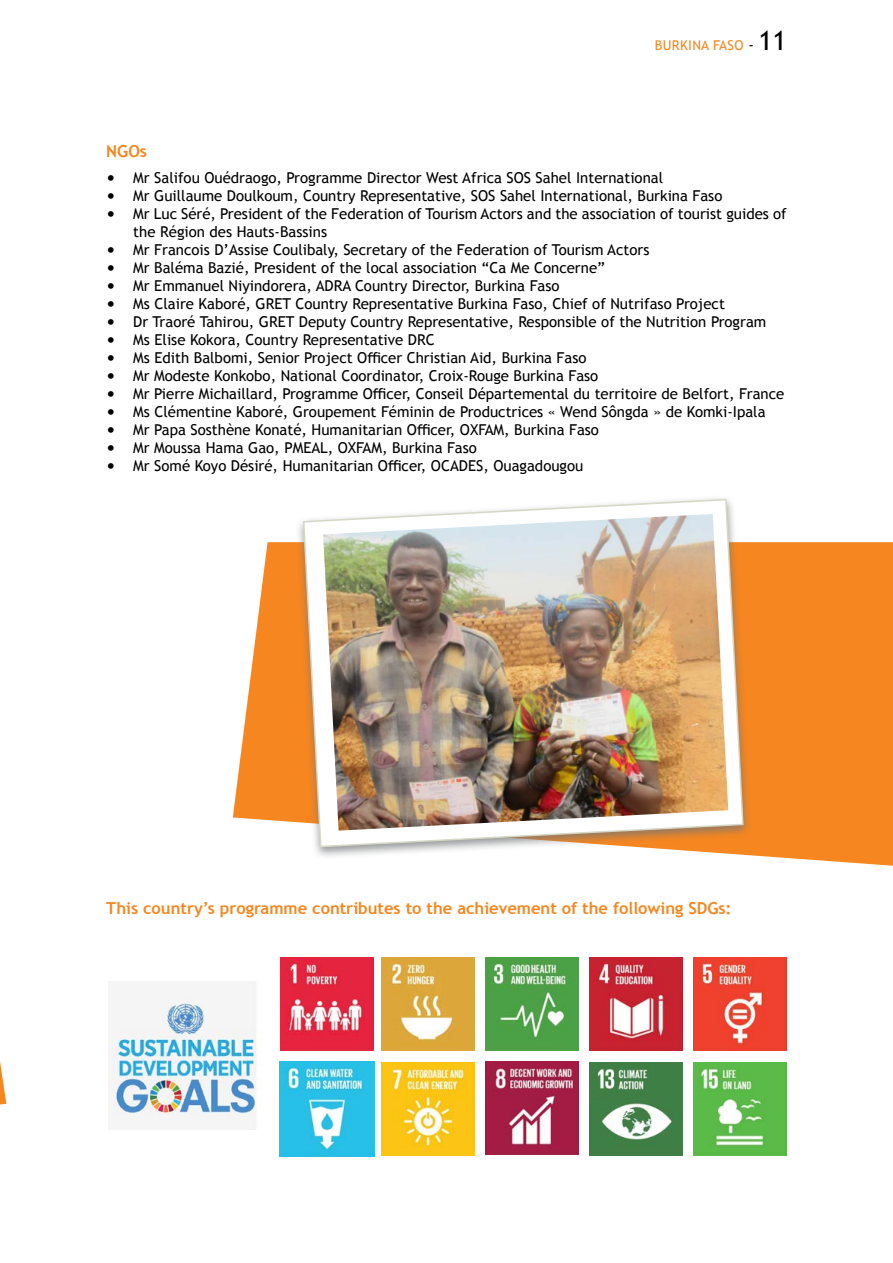
<style>
.page{position:relative;width:893px;height:1263px;background:#fff}
.page>*{position:absolute;margin:0;border:0;box-sizing:border-box;transform-origin:0 0}
.t1{font:27px "Trebuchet MS";color:#000}
.t2{font:700 16.5px "Trebuchet MS";color:#f6861f}
.t3{font:15px/18px "Trebuchet MS";color:#000}
.t4{font:13.5px "Trebuchet MS";color:#f6861f}
.s1{font-size:15px}
.s2{font-weight:700;font-size:18px}
</style>
<div class="page">
<svg style="left:233px;top:542px;width:660px;height:324px;fill:#f6861f"></svg>
<svg style="left:0;top:1062px;width:6px;height:42px"></svg>
<img style="left:381px;top:1063px;width:93px;height:92px">
<img style="left:485px;top:1062px;width:93px;height:92px">
<img style="left:590px;top:1063px;width:92px;height:92px">
<img style="left:694px;top:1063px;width:93px;height:92px">
<img style="left:279px;top:1062px;width:95px;height:95px">
<img style="left:280px;top:957px;width:93px;height:93px">
<img style="left:381px;top:957px;width:93px;height:93px">
<img style="left:485px;top:957px;width:93px;height:93px">
<img style="left:590px;top:957px;width:92px;height:93px">
<img style="left:694px;top:957px;width:93px;height:93px">
<img style="left:108px;top:982px;width:152px;height:147px">
<div style="left:295px;top:495px;width:457px;height:365px;background:#757779;opacity:.75"></div>
<svg style="left:302px;top:498px;width:442px;height:350px"></svg>
<img style="left:323px;top:514px;width:405px;height:317px">
<p class="t4" style="left:655px;top:36px;width:17px">Burkina</p>
<p class="t4" style="left:713px;top:36px;width:15px">Faso</p>
<h1 class="t1" style="left:748px;top:23px;width:40px"><span class="s1">-</span> 11</h1>
<p class="t2" style="left:106px;top:141px;width:42px">NGOs</p>
<p class="t3" style="left:106px;top:169px;width:558px"><span class="s2">•</span> Mr Salifou Ouédraogo, Programme Director West Africa SOS Sahel International</p>
<p class="t3" style="left:106px;top:187px;width:618px"><span class="s2">•</span> Mr Guillaume Doulkoum, Country Representative, SOS Sahel International, Burkina Faso</p>
<p class="t3" style="left:133px;top:205px;width:655px;text-indent:-27px"><span class="s2">•</span> Mr Luc Séré, President of the Federation of Tourism Actors and the association of tourist guides of the Région des Hauts-Bassins</p>
<p class="t3" style="left:106px;top:241px;width:545px"><span class="s2">•</span> Mr Francois D’Assise Coulibaly, Secretary of the Federation of Tourism Actors</p>
<p class="t3" style="left:106px;top:259px;width:500px"><span class="s2">•</span> Mr Baléma Bazié, President of the local association “Ca Me Concerne”</p>
<p class="t3" style="left:106px;top:277px;width:455px"><span class="s2">•</span> Mr Emmanuel Niyindorera, ADRA Country Director, Burkina Faso</p>
<p class="t3" style="left:106px;top:295px;width:620px"><span class="s2">•</span> Ms Claire Kaboré, GRET Country Representative Burkina Faso, Chief of Nutrifaso Project</p>
<p class="t3" style="left:106px;top:313px;width:661px"><span class="s2">•</span> Dr Traoré Tahirou, GRET Deputy Country Representative, Responsible of the Nutrition Program</p>
<p class="t3" style="left:106px;top:331px;width:330px"><span class="s2">•</span> Ms Elise Kokora, Country Representative DRC</p>
<p class="t3" style="left:106px;top:349px;width:482px"><span class="s2">•</span> Ms Edith Balbomi, Senior Project Officer Christian Aid, Burkina Faso</p>
<p class="t3" style="left:106px;top:367px;width:494px"><span class="s2">•</span> Mr Modeste Konkobo, National Coordinator, Croix-Rouge Burkina Faso</p>
<p class="t3" style="left:106px;top:385px;width:680px"><span class="s2">•</span> Mr Pierre Michaillard, Programme Officer, Conseil Départemental du territoire de Belfort, France</p>
<p class="t3" style="left:106px;top:403px;width:661px"><span class="s2">•</span> Ms Clémentine Kaboré, Groupement Féminin de Productrices « Wend Sôngda » de Komki-Ipala</p>
<p class="t3" style="left:106px;top:421px;width:494px"><span class="s2">•</span> Mr Papa Sosthène Konaté, Humanitarian Officer, OXFAM, Burkina Faso</p>
<p class="t3" style="left:106px;top:439px;width:372px"><span class="s2">•</span> Mr Moussa Hama Gao, PMEAL, OXFAM, Burkina Faso</p>
<p class="t3" style="left:106px;top:457px;width:479px"><span class="s2">•</span> Mr Somé Koyo Désiré, Humanitarian Officer, OCADES, Ouagadougou</p>
<p class="t2" style="left:106px;top:897px;width:627px">This country’s programme contributes to the achievement of the following SDGs:</p>
</div>
